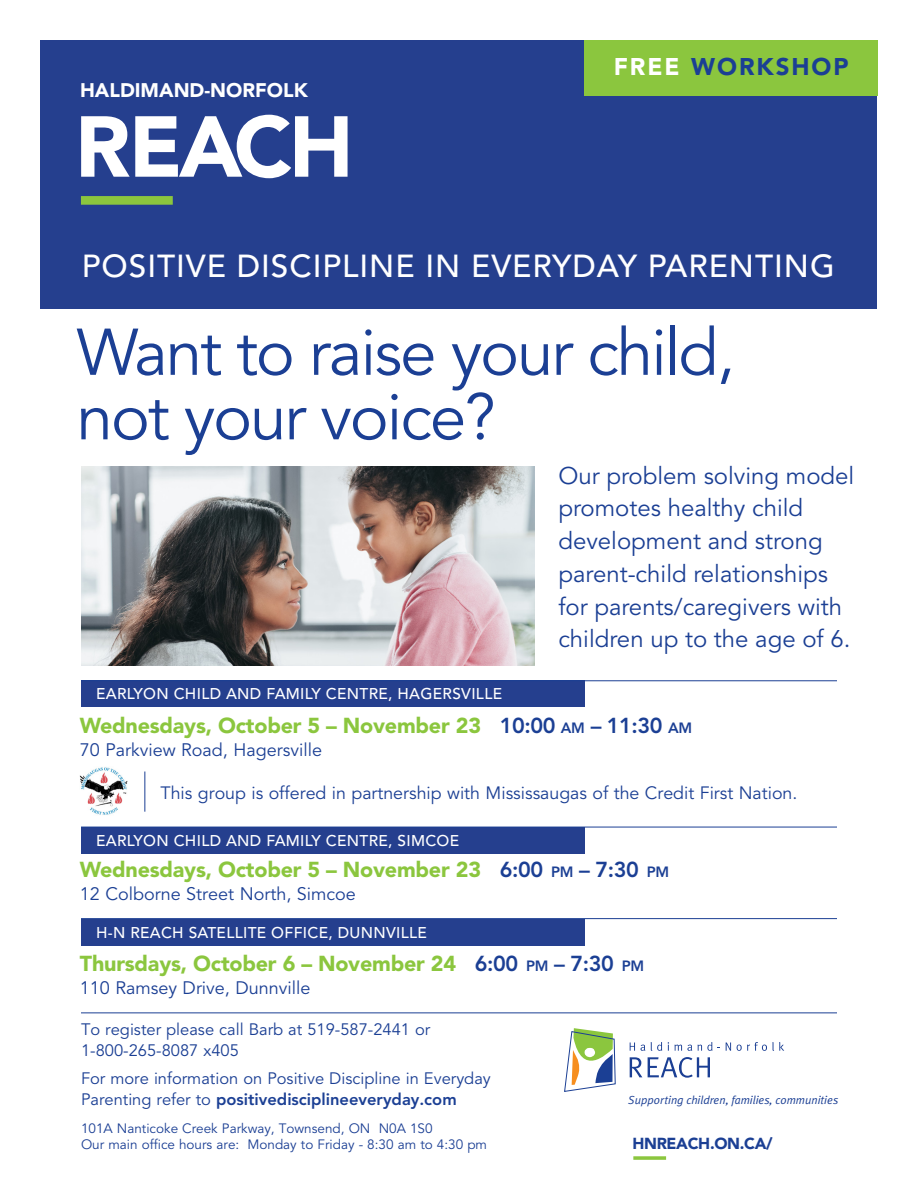
<style>
.page{position:relative;width:918px;height:1188px;background:#fff}
.page>*{position:absolute;margin:0;border:0;box-sizing:border-box;transform-origin:0 0}
.t1{font:900 85.35px "Avenir";letter-spacing:-.04em;color:#fff}
.t2{font:65.25px/64.5px "Avenir";letter-spacing:-.03em;color:#1b3f94}
.t3{font:500 31.65px "Avenir";letter-spacing:.03em;color:#fff}
.t4{font:24px/32.7px "Avenir";color:#1b3f94}
.t5{font:900 24px "Avenir";letter-spacing:.08em;color:#1b3f94}
.t6{font:900 21.6px "Avenir";letter-spacing:-.01em;color:#8bc63e}
.t7{font:900 19.65px "Avenir";color:#fff}
.t8{font:18px "Avenir";color:#1b3f94}
.t9{font:17.85px "Avenir";color:#1b3f94}
.t10{font:16.5px/21px "Avenir";color:#1b3f94}
.t11{font:900 15.9px "Avenir";letter-spacing:-.02em;color:#1b3f94}
.t12{font:500 15.45px "Avenir";letter-spacing:.02em;color:#fff}
.t13{font:13.5px "Avenir";color:#1b3f94}
.t14{font:italic 11.7px "Meta Plus Normal";color:#1b3f94}
.s1{color:#fff}
.s2{font-weight:800;color:#1b3f94}
.s3{font-weight:800;font-size:14.85px;color:#1b3f94}
.s4{font-weight:800}
</style>
<div class="page">
<div style="left:40px;top:40px;width:838px;height:269px;background:#253f8e"></div>
<div style="left:81px;top:680px;width:503px;height:27px;background:#253f8e"></div>
<div style="left:81px;top:827px;width:503px;height:27px;background:#253f8e"></div>
<div style="left:81px;top:919px;width:503px;height:27px;background:#253f8e"></div>
<div style="left:81px;top:196px;width:92px;height:9px;background:#8bc63e"></div>
<svg style="left:630px;top:1057px;width:12px;height:20px"></svg>
<svg style="left:648px;top:1057px;width:62px;height:21px"></svg>
<svg style="left:630px;top:1043px;width:5px;height:8px"></svg>
<svg style="left:641px;top:1045px;width:4px;height:6px"></svg>
<svg style="left:651px;top:1042px;width:11px;height:9px"></svg>
<svg style="left:668px;top:1042px;width:44px;height:9px"></svg>
<svg style="left:726px;top:1043px;width:5px;height:8px"></svg>
<svg style="left:737px;top:1042px;width:47px;height:9px"></svg>
<svg style="left:564px;top:1028px;width:52px;height:64px"></svg>
<svg style="left:633px;top:1156px;width:33px;height:4px"></svg>
<hr style="left:81px;top:1012px;width:756px;height:1px;background:#1b3f94">
<hr style="left:81px;top:680px;width:756px;height:1px;background:#1b3f94">
<hr style="left:81px;top:827px;width:756px;height:1px;background:#1b3f94">
<hr style="left:81px;top:918px;width:756px;height:1px;background:#1b3f94">
<img style="left:81px;top:467px;width:454px;height:198px">
<div style="left:584px;top:40px;width:294px;height:56px;background:#8bc63e"></div>
<img style="left:79px;top:767px;width:49px;height:48px">
<hr style="left:145px;top:772px;width:1px;height:40px;background:#1b3f94">
<p class="t7" style="left:80px;top:78px;width:229px">HALDIMAND-NORFOLK</p>
<p class="t1" style="left:75px;top:95px;width:280px">REACH</p>
<p class="t5" style="left:614px;top:53px;width:236px"><span class="s1">FREE</span> WORKSHOP</p>
<p class="t3" style="left:82px;top:248px;width:754px">POSITIVE DISCIPLINE IN EVERYDAY PARENTING</p>
<p class="t2" style="left:77px;top:322px;width:660px">Want to raise your child, not your voice?</p>
<p class="t12" style="left:96px;top:685px;width:408px">EARLYON CHILD AND FAMILY CENTRE, HAGERSVILLE</p>
<p class="t4" style="left:558px;top:460px;width:297px">Our problem solving model promotes healthy child development and strong parent-child relationships for parents/caregivers with children up to the age of 6.</p>
<p class="t6" style="left:80px;top:713px;width:614px">Wednesdays, October 5 – November 23 <span class="s2">10:00</span> <span class="s3">AM</span> <span class="s2">– 11:30</span> <span class="s3">AM</span></p>
<p class="t8" style="left:80px;top:739px;width:244px">70 Parkview Road, Hagersville</p>
<p class="t9" style="left:161px;top:782px;width:638px">This group is offered in partnership with Mississaugas of the Credit First Nation.</p>
<p class="t12" style="left:96px;top:832px;width:365px">EARLYON CHILD AND FAMILY CENTRE, SIMCOE</p>
<p class="t6" style="left:80px;top:856px;width:591px">Wednesdays, October 5 – November 23 <span class="s2">6:00</span> <span class="s3">PM</span> <span class="s2">– 7:30</span> <span class="s3">PM</span></p>
<p class="t8" style="left:80px;top:883px;width:277px">12 Colborne Street North, Simcoe</p>
<p class="t12" style="left:96px;top:923px;width:332px">H-N REACH SATELLITE OFFICE, DUNNVILLE</p>
<p class="t6" style="left:80px;top:951px;width:566px">Thursdays, October 6 – November 24 <span class="s2">6:00</span> <span class="s3">PM</span> <span class="s2">– 7:30</span> <span class="s3">PM</span></p>
<p class="t8" style="left:80px;top:977px;width:232px">110 Ramsey Drive, Dunnville</p>
<p class="t10" style="left:81px;top:1019px;width:351px">To register please call Barb at 519-587-2441 or<br>1-800-265-8087 x405</p>
<p class="t10" style="left:81px;top:1068px;width:411px">For more information on Positive Discipline in Everyday<br>Parenting refer to <span class="s4">positivedisciplineeveryday.com</span></p>
<p class="t13" style="left:81px;top:1121px;width:353px">101A Nanticoke Creek Parkway, Townsend, ON N0A 1S0</p>
<p class="t13" style="left:81px;top:1137px;width:408px">Our main office hours are: Monday to Friday - 8:30 am to 4:30 pm</p>
<p class="t14" style="left:628px;top:1093px;width:211px">Supporting children, families, communities</p>
<p class="t11" style="left:632px;top:1134px;width:142px">HNREACH.ON.CA/</p>
</div>
